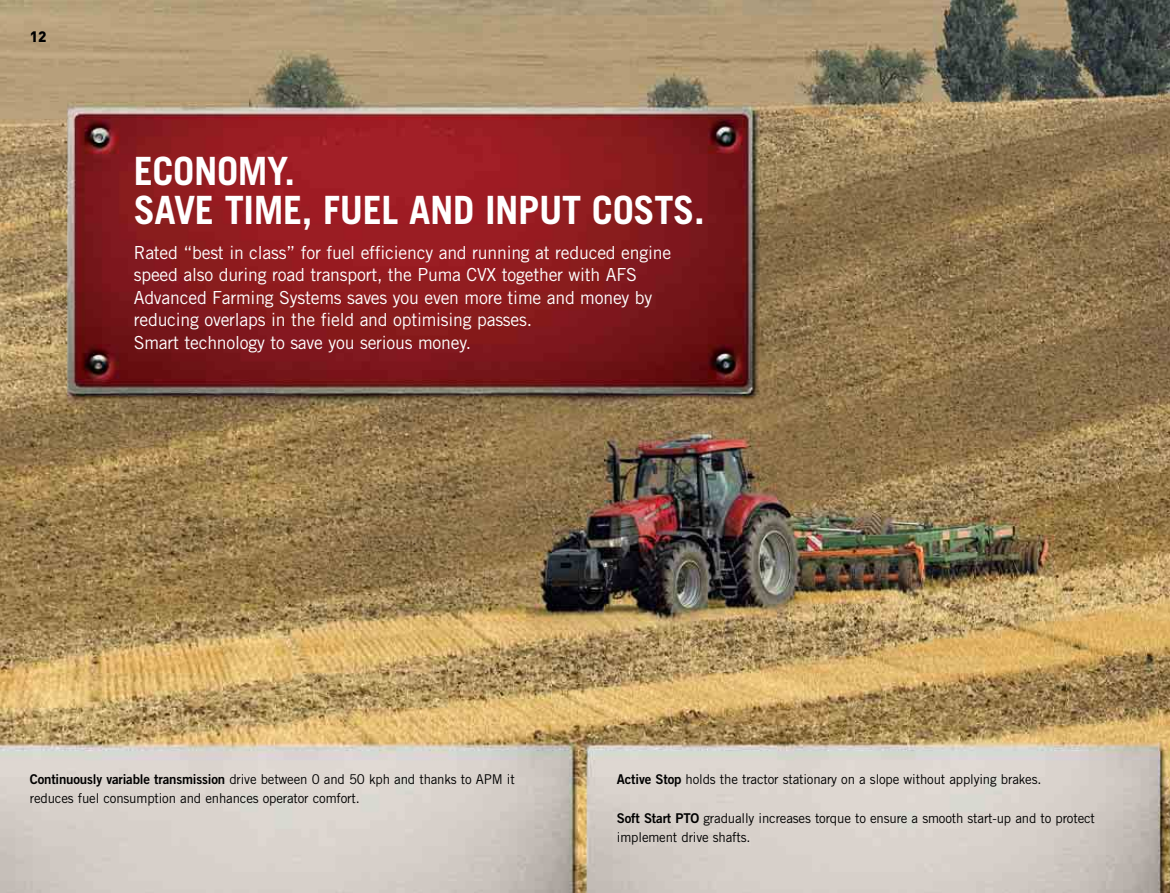
<style>
.page{position:relative;width:1170px;height:893px;background:#fff}
.page>*{position:absolute;margin:0;border:0;box-sizing:border-box;transform-origin:0 0}
.t1{font:700 39px/39px "Trade Gothic";letter-spacing:-.01em;color:#fff}
.t2{font:18px/22.5px "Trade Gothic";letter-spacing:-.01em;color:#fff}
.t3{font:900 15px "DIN";color:#000}
.t4{font:13.5px/19.5px "Trade Gothic";letter-spacing:-.01em;color:#000}
.s1{font-family:"Trade Gothic Bold Two"}
</style>
<div class="page">
<img style="left:0;top:0;width:1169px;height:893px">
<p class="t3" style="left:30px;top:31px;width:18px">12</p>
<h1 class="t1" style="left:134px;top:155px;width:572px">ECONOMY.<br>SAVE TIME, FUEL AND INPUT COSTS.</h1>
<p class="t2" style="left:134px;top:243px;width:539px">Rated “best in class” for fuel efficiency and running at reduced engine speed also during road transport, the Puma CVX together with AFS Advanced Farming Systems saves you even more time and money by reducing overlaps in the field and optimising passes.<br>Smart technology to save you serious money.</p>
<p class="t4" style="left:30px;top:770px;width:486px"><span class="s1">Continuously variable transmission</span> drive between 0 and 50 kph and thanks to APM it reduces fuel consumption and enhances operator comfort.</p>
<p class="t4" style="left:617px;top:770px;width:426px"><span class="s1">Active Stop</span> holds the tractor stationary on a slope without applying brakes.</p>
<p class="t4" style="left:617px;top:809px;width:479px"><span class="s1">Soft Start PTO</span> gradually increases torque to ensure a smooth start-up and to protect implement drive shafts.</p>
</div>
